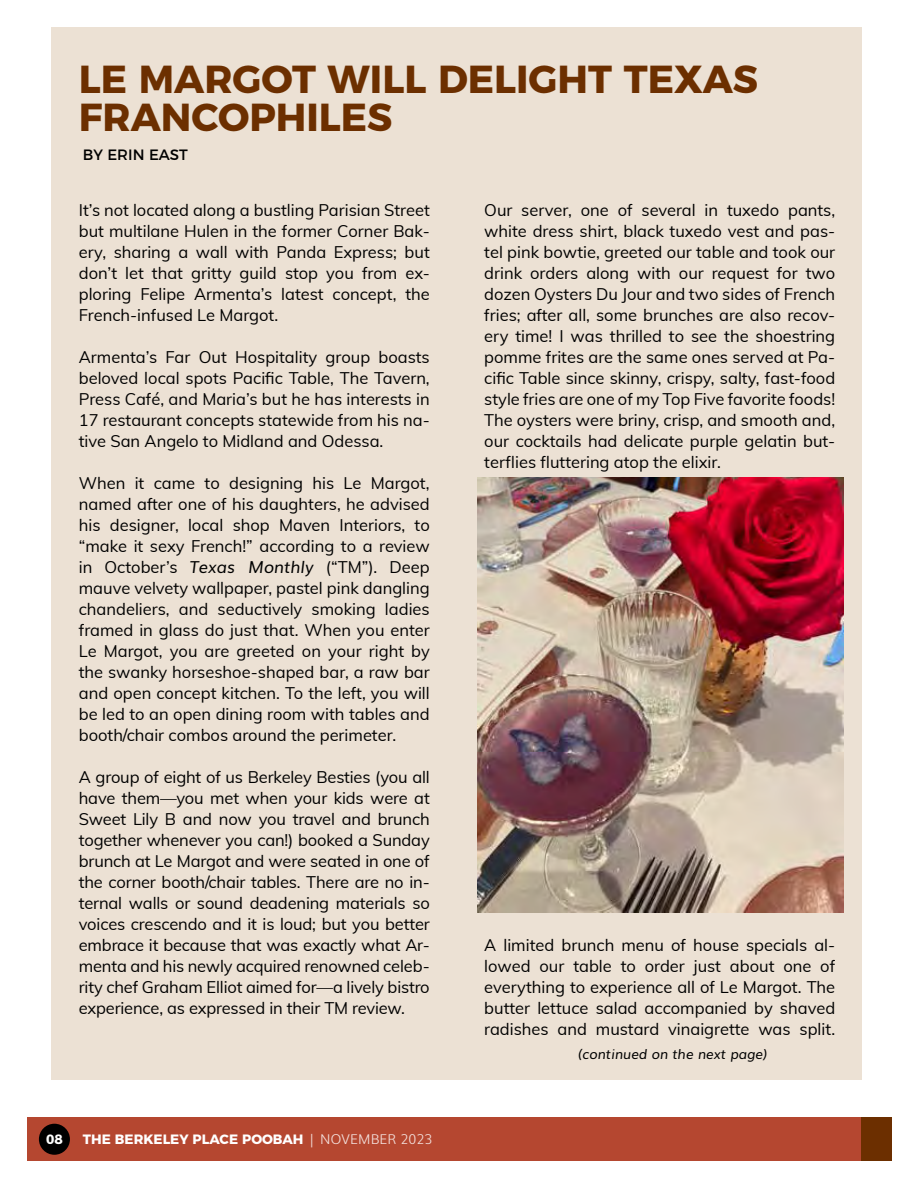
<style>
.page{position:relative;width:918px;height:1188px;background:#fff}
.page>*{position:absolute;margin:0;border:0;box-sizing:border-box;transform-origin:0 0}
.t1{font:700 39px/37.5px "Montserrat";color:#6c2f00}
.t2{font:16.5px/21px "Muli";color:#000;text-align:justify}
.t3{font:15px "Montserrat";color:#000}
.t4{font:700 13.5px "Montserrat";color:#fff}
.t5{font:italic 13.5px "Muli";color:#000}
.s1{font-style:italic}
.s2{font-family:"Muli";font-weight:300;color:#f3e0dc}
</style>
<div class="page">
<div style="left:27px;top:1118px;width:858px;height:43px;background:#b54730"></div>
<div style="left:862px;top:1118px;width:30px;height:43px;background:#6c2f00"></div>
<div style="left:39px;top:1124px;width:31px;height:31px;background:#000;border-radius:50%"></div>
<div style="left:52px;top:27px;width:810px;height:1053px;background:#ece1d4"></div>
<img style="left:478px;top:477px;width:366px;height:435px">
<h1 class="t1" style="left:79px;top:58px;width:681px">LE MARGOT WILL DELIGHT TEXAS<br>FRANCOPHILES</h1>
<p class="t3" style="left:83px;top:143px;width:107px">BY ERIN EAST</p>
<p class="t2" style="left:79px;top:198px;width:353px">It’s not located along a bustling Parisian Street but multilane Hulen in the former Corner Bak&shy;ery, sharing a wall with Panda Express; but don’t let that gritty guild stop you from ex&shy;ploring Felipe Armenta’s latest concept, the French-infused Le Margot.</p>
<p class="t2" style="left:79px;top:345px;width:353px">Armenta’s Far Out Hospitality group boasts beloved local spots Pacific Table, The Tavern, Press Café, and Maria’s but he has interests in 17 restaurant concepts statewide from his na&shy;tive San Angelo to Midland and Odessa.</p>
<p class="t2" style="left:79px;top:471px;width:353px">When it came to designing his Le Margot, named after one of his daughters, he advised his designer, local shop Maven Interiors, to “make it sexy French!” according to a review in October’s <span class="s1">Texas Monthly</span> (“TM”). Deep mauve velvety wallpaper, pastel pink dangling chandeliers, and seductively smoking ladies framed in glass do just that. When you enter Le Margot, you are greeted on your right by the swanky horseshoe-shaped bar, a raw bar and open concept kitchen. To the left, you will be led to an open dining room with tables and booth/chair combos around the perimeter.</p>
<p class="t2" style="left:79px;top:765px;width:353px">A group of eight of us Berkeley Besties (you all have them—you met when your kids were at Sweet Lily B and now you travel and brunch together whenever you can!) booked a Sunday brunch at Le Margot and were seated in one of the corner booth/chair tables. There are no in&shy;ternal walls or sound deadening materials so voices crescendo and it is loud; but you better embrace it because that was exactly what Ar&shy;menta and his newly acquired renowned celeb&shy;rity chef Graham Elliot aimed for—a lively bistro experience, as expressed in their TM review.</p>
<p class="t4" style="left:46px;top:1128px;width:18px">08</p>
<p class="t4" style="left:83px;top:1128px;width:351px">THE BERKELEY PLACE POOBAH <span class="s2">| NOVEMBER 2023</span></p>
<p class="t2" style="left:484px;top:198px;width:353px">Our server, one of several in tuxedo pants, white dress shirt, black tuxedo vest and pas&shy;tel pink bowtie, greeted our table and took our drink orders along with our request for two dozen Oysters Du Jour and two sides of French fries; after all, some brunches are also recov&shy;ery time! I was thrilled to see the shoestring pomme frites are the same ones served at Pa&shy;cific Table since skinny, crispy, salty, fast-food style fries are one of my Top Five favorite foods!<br>The oysters were briny, crisp, and smooth and, our cocktails had delicate purple gelatin but&shy;terflies fluttering atop the elixir.</p>
<p class="t2" style="left:484px;top:934px;width:353px">A limited brunch menu of house specials al&shy;lowed our table to order just about one of everything to experience all of Le Margot. The butter lettuce salad accompanied by shaved radishes and mustard vinaigrette was split.</p>
<p class="t5" style="left:578px;top:1043px;width:191px">(continued on the next page)</p>
</div>
